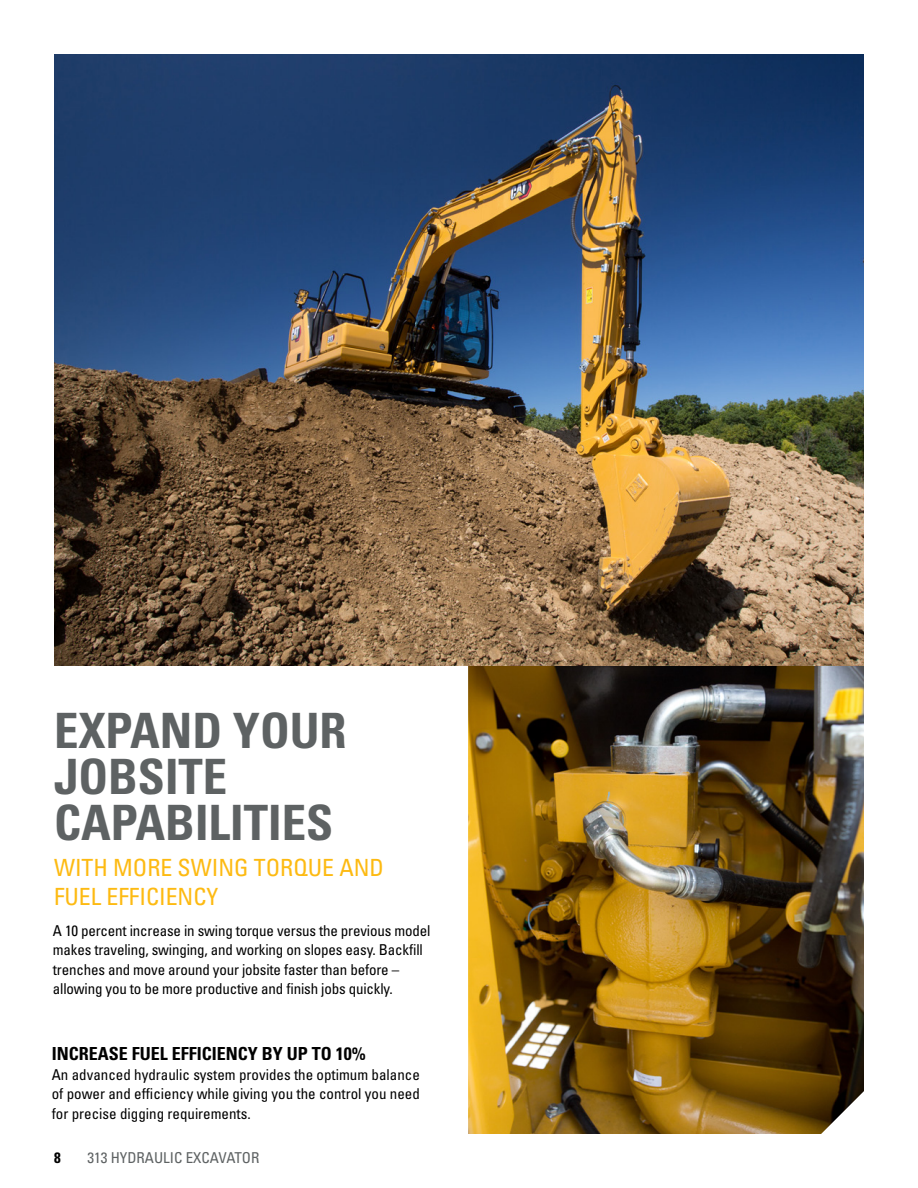
<style>
.page{position:relative;width:918px;height:1188px;background:#fff}
.page>*{position:absolute;margin:0;border:0;box-sizing:border-box;transform-origin:0 0}
.t1{font:700 condensed 48.75px/45.9px "Univers";color:#5e6263}
.t2{font:condensed 23.7px/28.5px "Univers";color:#fdba12}
.t3{font:700 condensed 18px "Univers";color:#000}
.t4{font:condensed 15px/19.5px "Univers";letter-spacing:-.01em;color:#000}
.t5{font:condensed 15px "Univers";color:#5e6263}
.t6{font:700 condensed 15px "Univers";color:#000}
</style>
<div class="page">
<img style="left:468px;top:665px;width:396px;height:469px">
<img style="left:54px;top:54px;width:810px;height:611px">
<h1 class="t1" style="left:54px;top:708px;width:294px">EXPAND YOUR<br>JOBSITE<br>CAPABILITIES</h1>
<h2 class="t2" style="left:54px;top:853px;width:332px">WITH MORE SWING TORQUE AND<br>FUEL EFFICIENCY</h2>
<p class="t4" style="left:53px;top:921px;width:379px">A 10 percent increase in swing torque versus the previous model makes traveling, swinging, and working on slopes easy. Backfill trenches and move around your jobsite faster than before – allowing you to be more productive and finish jobs quickly.</p>
<p class="t3" style="left:52px;top:1043px;width:316px">INCREASE FUEL EFFICIENCY BY UP TO 10%</p>
<p class="t4" style="left:52px;top:1064px;width:370px;text-align:justify">An advanced hydraulic system provides the optimum balance of power and efficiency while giving you the control you need for precise digging requirements.</p>
<p class="t6" style="left:54px;top:1148px;width:8px">8</p>
<p class="t5" style="left:87px;top:1148px;width:173px">313 HYDRAULIC EXCAVATOR</p>
</div>
